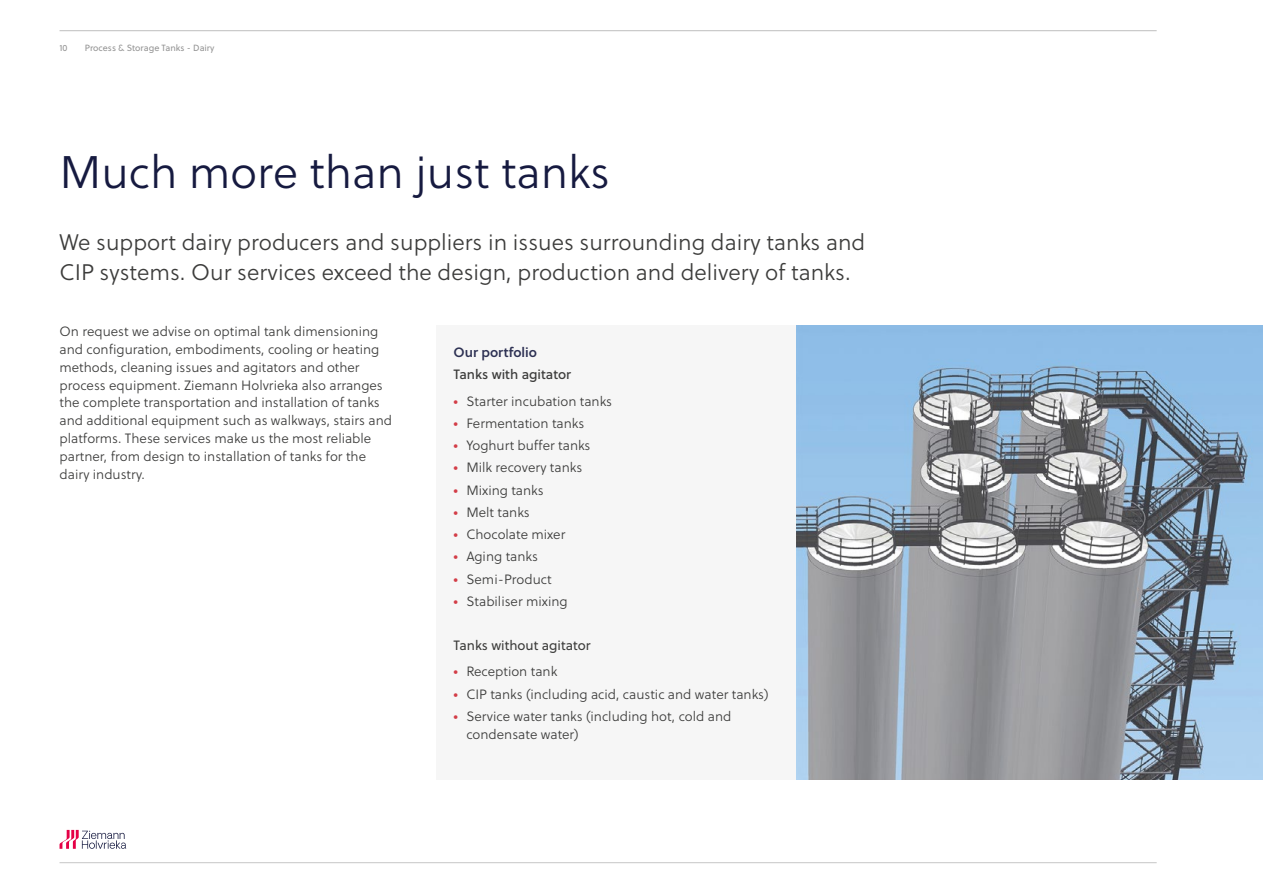
<style>
.page{position:relative;width:1263px;height:893px;background:#fff}
.page>*{position:absolute;margin:0;border:0;box-sizing:border-box;transform-origin:0 0}
.t1{font:45.6px "Soleil Lt";color:#161a40}
.t2{font:22.5px/30px "Soleil Lt";color:#3c3c3b}
.t3{font:13.5px/18px "Soleil Lt";color:#3c3c3b}
.t4{font:13.5px "Soleil";color:#3c3c3b}
.t5{font:13.5px "Soleil Bk";color:#3c3c3b}
.t6{font:13.5px "Soleil Sb";color:#2d3153}
.t7{font:9px "Soleil";color:#949494}
.s1{font-family:"Soleil Sb";color:#d33d47}
</style>
<div class="page">
<hr style="left:60px;top:30px;width:1097px;height:1px;background:#c6c6c6">
<hr style="left:60px;top:862px;width:1097px;height:1px;background:#c6c6c6">
<svg style="left:60px;top:830px;width:66px;height:19px"></svg>
<div style="left:437px;top:325px;width:360px;height:455px;background:#f6f6f6"></div>
<img style="left:797px;top:325px;width:466px;height:455px">
<p class="t7" style="left:60px;top:41px;width:10px">10</p>
<p class="t7" style="left:85px;top:41px;width:131px">Process &amp; Storage Tanks - Dairy</p>
<h1 class="t1" style="left:60px;top:140px;width:552px">Much more than just tanks</h1>
<h2 class="t2" style="left:60px;top:227px;width:807px">We support dairy producers and suppliers in issues surrounding dairy tanks and<br>CIP systems. Our services exceed the design, production and delivery of tanks.</h2>
<p class="t3" style="left:60px;top:322px;width:334px">On request we advise on optimal tank dimensioning and configuration, embodiments, cooling or heating methods, cleaning issues and agitators and other process equipment. Ziemann Holvrieka also arranges the complete transportation and installation of tanks and additional equipment such as walkways, stairs and platforms. These services make us the most reliable partner, from design to installation of tanks for the dairy industry.</p>
<p class="t6" style="left:454px;top:342px;width:85px">Our portfolio</p>
<p class="t5" style="left:454px;top:364px;width:119px">Tanks with agitator</p>
<p class="t3" style="left:454px;top:392px;width:160px"><span class="s1">•</span> Starter incubation tanks</p>
<p class="t3" style="left:454px;top:414px;width:132px"><span class="s1">•</span> Fermentation tanks</p>
<p class="t3" style="left:454px;top:436px;width:138px"><span class="s1">•</span> Yoghurt buffer tanks</p>
<p class="t3" style="left:454px;top:458px;width:130px"><span class="s1">•</span> Milk recovery tanks</p>
<p class="t3" style="left:454px;top:481px;width:92px"><span class="s1">•</span> Mixing tanks</p>
<p class="t3" style="left:454px;top:503px;width:78px"><span class="s1">•</span> Melt tanks</p>
<p class="t3" style="left:454px;top:525px;width:113px"><span class="s1">•</span> Chocolate mixer</p>
<p class="t3" style="left:454px;top:547px;width:86px"><span class="s1">•</span> Aging tanks</p>
<p class="t3" style="left:454px;top:570px;width:100px"><span class="s1">•</span> Semi-Product</p>
<p class="t3" style="left:454px;top:592px;width:116px"><span class="s1">•</span> Stabiliser mixing</p>
<p class="t4" style="left:454px;top:635px;width:139px">Tanks without agitator</p>
<p class="t3" style="left:454px;top:663px;width:105px"><span class="s1">•</span> Reception tank</p>
<p class="t3" style="left:454px;top:685px;width:316px"><span class="s1">•</span> CIP tanks (including acid, caustic and water tanks)</p>
<p class="t3" style="left:466px;top:707px;width:267px;text-indent:-13px"><span class="s1">•</span> Service water tanks (including hot, cold and condensate water)</p>
</div>
